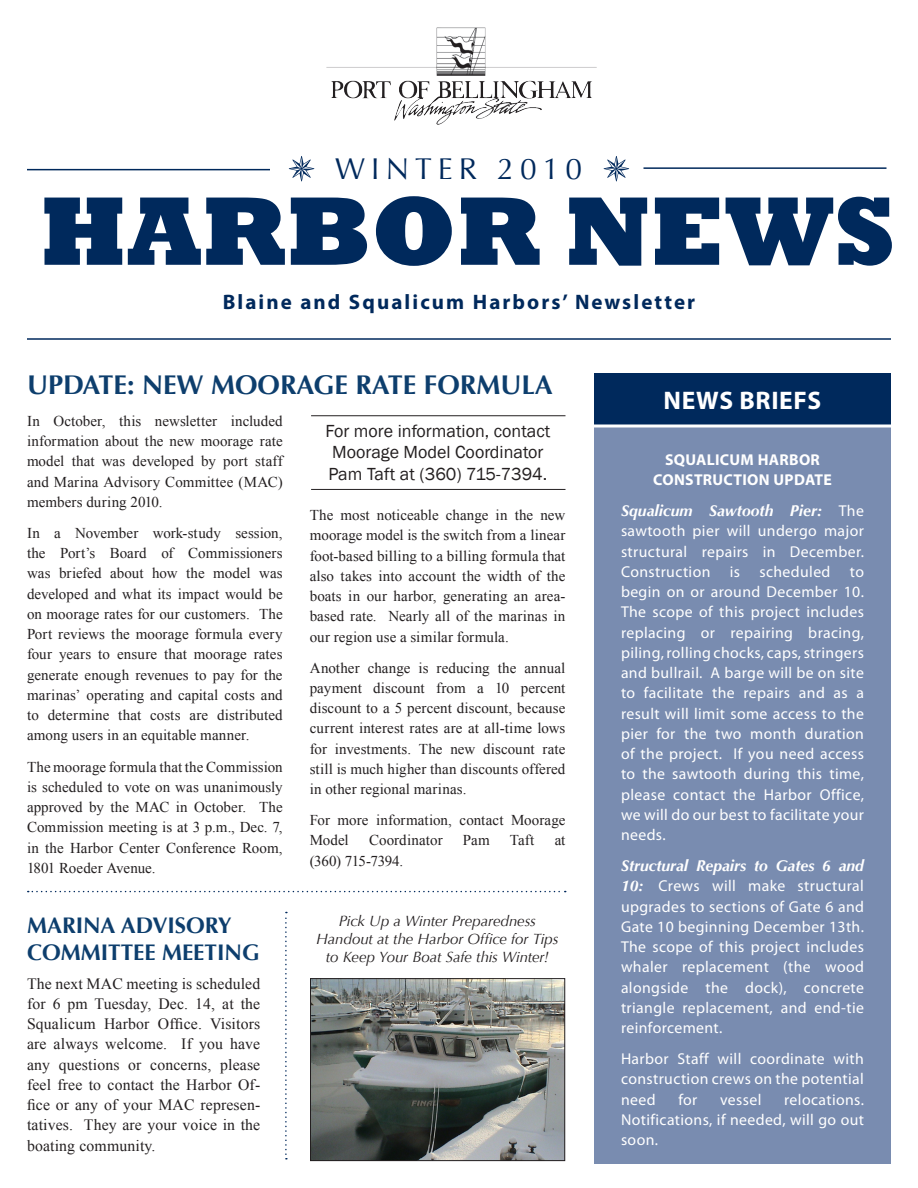
<style>
.page{position:relative;width:918px;height:1188px;background:#fff}
.page>*{position:absolute;margin:0;border:0;box-sizing:border-box;transform-origin:0 0}
.t1{font:800 99px "Rockwell";color:#00295c}
.t2{font:30px "Optima";letter-spacing:.2em;color:#00295c}
.Headline_Blue{font:700 27px "Optima";color:#0d3e6d}
.Side_Bar_Headline_Wh{font:700 25.5px "Myriad Pro";letter-spacing:.025em;color:#fff}
.Headline_Blue-2{font:700 22.5px/27px "Optima";color:#0d3e6d}
.t3{font:700 21px "Myriad Pro";letter-spacing:.1em;color:#00295c}
.Side_Bar_Text_Black{font:18px/21.6px "Franklin Gothic";color:#231f20}
.Side_Bar_Text_White{font:15.75px/20.2px "Myriad Pro";letter-spacing:.025em;color:#fff;text-align:justify}
.Body_Text{font:15.75px/20.2px "Times New Roman";letter-spacing:.01em;color:#231f20;text-align:justify}
.Side_Bar_Text_White-2{font:700 15.75px/20.2px "Myriad Pro";letter-spacing:.02em;color:#fff;text-align:center}
.Body_Text-2{font:15px/20.2px "Times New Roman";letter-spacing:.005em;color:#231f20;text-align:justify}
.Body_Text-3{font:italic 15px/18px "Optima";letter-spacing:-.01em;color:#231f20;text-align:center}
.Body_Text-4{font:15px "Times New Roman";letter-spacing:-.015em;color:#231f20}
.s1{font-family:"Optima";font-weight:700;font-style:italic}
</style>
<div class="page">
<div style="left:594px;top:426px;width:297px;height:738px;background:#798cb0"></div>
<div style="left:594px;top:374px;width:297px;height:52px;background:#00295c"></div>
<img style="left:326px;top:27px;width:271px;height:71px">
<hr style="left:27px;top:169px;width:243px;height:1px;background:#00295c">
<hr style="left:27px;top:338px;width:864px;height:2px;background:#00295c">
<hr style="left:644px;top:167px;width:242px;height:2px;background:#00295c">
<svg style="left:289px;top:156px;width:25px;height:25px"></svg>
<svg style="left:604px;top:156px;width:25px;height:25px"></svg>
<svg style="left:594px;top:424px;width:297px;height:4px"></svg>
<img style="left:312px;top:980px;width:251px;height:179px">
<div style="left:310px;top:978px;width:255px;height:183px;border:1px solid #231f20"></div>
<hr style="left:311px;top:415px;width:255px;height:1px;background:#231f20">
<hr style="left:311px;top:489px;width:255px;height:1px;background:#231f20">
<svg style="left:28px;top:891px;width:538px;height:1px"></svg>
<svg style="left:285px;top:912px;width:2px;height:248px"></svg>
<p class="t2" style="left:335px;top:151px;width:248px">WINTER 2010</p>
<p class="t1" style="left:40px;top:174px;width:857px">HARBOR NEWS</p>
<p class="t3" style="left:223px;top:288px;width:474px">Blaine and Squalicum Harbors’ Newsletter</p>
<p class="Headline_Blue" style="left:27px;top:369px;width:527px">UPDATE: NEW MOORAGE RATE FORMULA</p>
<p class="Body_Text-2" style="left:27px;top:411px;width:257px">In October, this newsletter included information about the new moorage rate model that was developed by port staff and Marina Advisory Committee (MAC) members during 2010.</p>
<p class="Body_Text-2" style="left:27px;top:523px;width:257px">In a November work-study session, the Port’s Board of Commissioners was briefed about how the model was developed and what its impact would be on moorage rates for our customers. The Port reviews the moorage formula every four years to ensure that moorage rates generate enough revenues to pay for the marinas’ operating and capital costs and to determine that costs are distributed among users in an equitable manner.</p>
<p class="Body_Text-2" style="left:27px;top:756px;width:257px">The moorage formula that the Commission is scheduled to vote on was unanimously approved by the MAC in October. The Commission meeting is at 3 p.m., Dec. 7, in the Harbor Center Conference Room, 1801 Roeder Avenue.</p>
<p class="Headline_Blue-2" style="left:27px;top:912px;width:234px">MARINA ADVISORY<br>COMMITTEE MEETING</p>
<p class="Body_Text" style="left:27px;top:973px;width:235px">The next MAC meeting is scheduled for 6 pm Tuesday, Dec. 14, at the Squalicum Harbor Office. Visitors are always welcome. If you have any questions or concerns, please feel free to contact the Harbor Of&shy;fice or any of your MAC represen&shy;tatives. They are your voice in the boating community.</p>
<p class="Side_Bar_Text_Black" style="left:325px;top:420px;width:227px">For more information, contact<br>Moorage Model Coordinator<br>Pam Taft at (360) 715-7394.</p>
<p class="Body_Text-2" style="left:310px;top:505px;width:257px">The most noticeable change in the new moorage model is the switch from a linear foot-based billing to a billing formula that also takes into account the width of the boats in our harbor, generating an area&shy;based rate. Nearly all of the marinas in our region use a similar formula.</p>
<p class="Body_Text-2" style="left:310px;top:657px;width:257px">Another change is reducing the annual payment discount from a 10 percent discount to a 5 percent discount, because current interest rates are at all-time lows for investments. The new discount rate still is much higher than discounts offered in other regional marinas.</p>
<p class="Body_Text-2" style="left:310px;top:810px;width:257px">For more information, contact Moorage<br>Model</p>
<p class="Body_Text-2" style="left:369px;top:830px;width:75px">Coordinator</p>
<p class="Body_Text-2" style="left:463px;top:830px;width:28px">Pam</p>
<p class="Body_Text-2" style="left:510px;top:830px;width:26px">Taft</p>
<p class="Body_Text-2" style="left:555px;top:830px;width:12px">at</p>
<p class="Body_Text-4" style="left:310px;top:851px;width:95px">(360) 715-7394.</p>
<p class="Body_Text-3" style="left:316px;top:912px;width:244px">Pick Up a Winter Preparedness<br>Handout at the Harbor Office for Tips to Keep Your Boat Safe this Winter!</p>
<p class="Side_Bar_Headline_Wh" style="left:664px;top:384px;width:159px">NEWS BRIEFS</p>
<p class="Side_Bar_Text_White-2" style="left:653px;top:449px;width:180px">SQUALICUM HARBOR<br>CONSTRUCTION UPDATE</p>
<p class="Side_Bar_Text_White" style="left:621px;top:500px;width:245px"><span class="s1">Squalicum Sawtooth Pier:</span> The sawtooth pier will undergo major structural repairs in December.<br>Construction is scheduled to begin on or around December 10.<br>The scope of this project includes replacing or repairing bracing, piling, rolling chocks, caps, stringers and bullrail. A barge will be on site to facilitate the repairs and as a result will limit some access to the pier for the two month duration of the project. If you need access to the sawtooth during this time, please contact the Harbor Office, we will do our best to facilitate your needs.</p>
<p class="Side_Bar_Text_White" style="left:621px;top:856px;width:245px"><span class="s1">Structural Repairs to Gates 6 and 10:</span> Crews will make structural upgrades to sections of Gate 6 and Gate 10 beginning December 13th.<br>The scope of this project includes whaler replacement (the wood alongside the dock), concrete triangle replacement, and end-tie reinforcement.</p>
<p class="Side_Bar_Text_White" style="left:621px;top:1049px;width:245px">Harbor Staff will coordinate with construction crews on the potential need</p>
<p class="Side_Bar_Text_White" style="left:678px;top:1089px;width:20px">for</p>
<p class="Side_Bar_Text_White" style="left:720px;top:1089px;width:43px">vessel</p>
<p class="Side_Bar_Text_White" style="left:621px;top:1089px;width:245px;text-indent:163px">relocations.<br>Notifications, if needed, will go out soon.</p>
</div>
